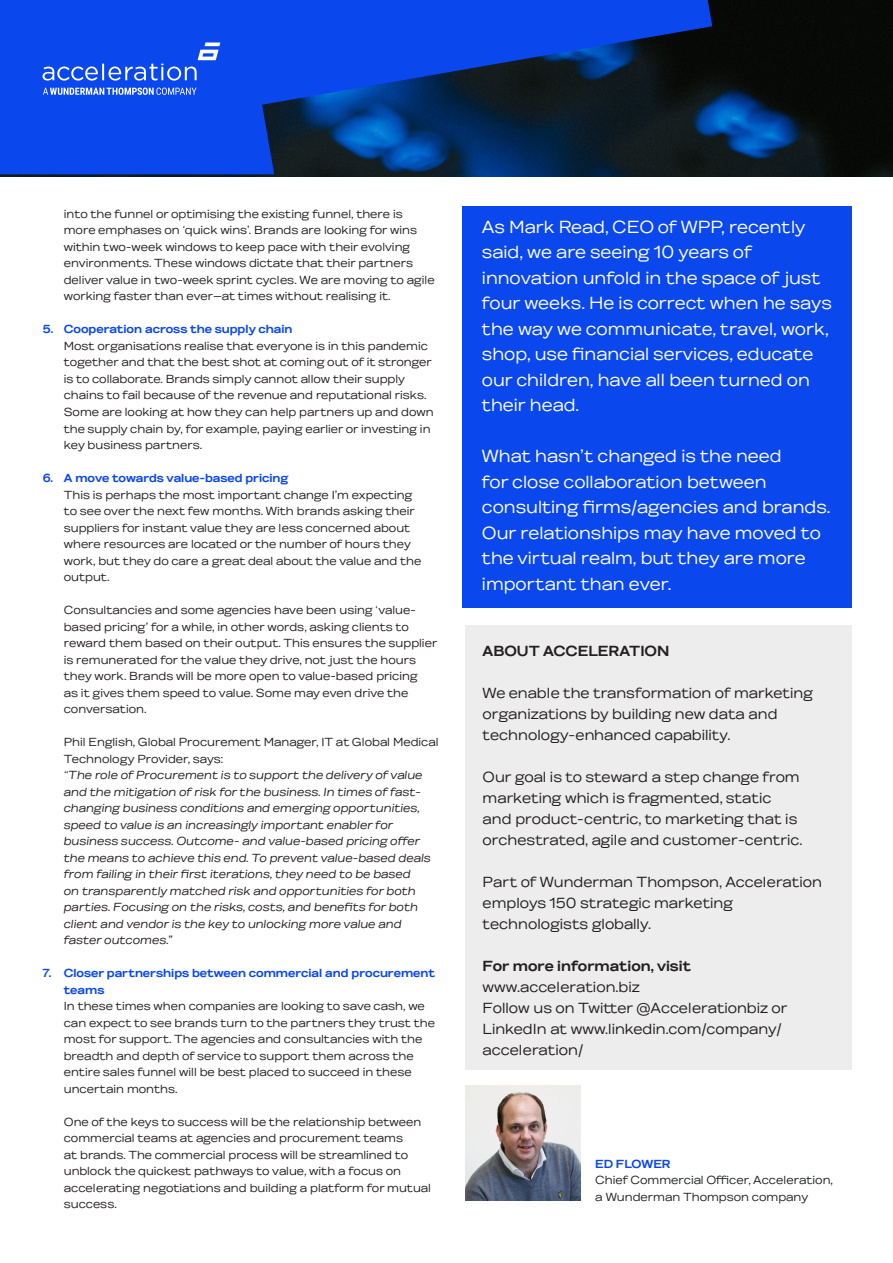
<style>
.page{position:relative;width:893px;height:1263px;background:#fff}
.page>*{position:absolute;margin:0;border:0;box-sizing:border-box;transform-origin:0 0}
.t1{font:18px/25.5px "WT Gothic";color:#fff}
.t2{font:15px/21px "WT Gothic";color:#231f20}
.t3{font:700 15px "WT Gothic";color:#231f20}
.t4{font:12px/16.5px "WT Gothic";color:#231f20}
.t5{font:italic 12px/16.5px "WT Gothic";color:#231f20}
.t6{font:700 12px/16.5px "WT Gothic";color:#0a47ed}
.t7{font:12px/16.5px "WT Gothic";color:#212422}
.s1{font-style:normal}
</style>
<div class="page">
<div style="left:463px;top:206px;width:389px;height:402px;background:#0a47ed"></div>
<div style="left:466px;top:625px;width:386px;height:444px;background:#ededed"></div>
<img style="left:0;top:0;width:893px;height:176px">
<svg style="left:0;top:0;width:712px;height:174px;background:#0939a6"></svg>
<svg style="left:43px;top:43px;width:177px;height:38px;background:#2b5fef"></svg>
<svg style="left:43px;top:88px;width:154px;height:7px"></svg>
<img style="left:465px;top:1085px;width:115px;height:115px">
<p class="t4" style="left:64px;top:206px;width:373px">into the funnel or optimising the existing funnel, there is more emphases on ‘quick wins’. Brands are looking for wins within two-week windows to keep pace with their evolving environments. These windows dictate that their partners deliver value in two-week sprint cycles. We are moving to agile working faster than ever—at times without realising it.</p>
<p class="t6" style="left:43px;top:321px;width:251px">5. Cooperation across the supply chain</p>
<p class="t4" style="left:64px;top:338px;width:371px">Most organisations realise that everyone is in this pandemic together and that the best shot at coming out of it stronger is to collaborate. Brands simply cannot allow their supply chains to fail because of the revenue and reputational risks.<br>Some are looking at how they can help partners up and down the supply chain by, for example, paying earlier or investing in key business partners.</p>
<p class="t6" style="left:43px;top:470px;width:247px">6. A move towards value-based pricing</p>
<p class="t4" style="left:64px;top:486px;width:359px">This is perhaps the most important change I’m expecting to see over the next few months. With brands asking their suppliers for instant value they are less concerned about where resources are located or the number of hours they work, but they do care a great deal about the value and the output.</p>
<p class="t4" style="left:64px;top:602px;width:375px">Consultancies and some agencies have been using ‘value&shy;based pricing’ for a while, in other words, asking clients to reward them based on their output. This ensures the supplier is remunerated for the value they drive, not just the hours they work. Brands will be more open to value-based pricing<br>as it gives them speed to value. Some may even drive the conversation.</p>
<p class="t5" style="left:64px;top:734px;width:376px"><span class="s1">Phil English, Global Procurement Manager, IT at Global Medical Technology Provider, says:<br></span>“The role of Procurement is to support the delivery of value and the mitigation of risk for the business. In times of fast&shy;changing business conditions and emerging opportunities, speed to value is an increasingly important enabler for business success. Outcome- and value-based pricing offer the means to achieve this end. To prevent value-based deals from failing in their first iterations, they need to be based<br>on transparently matched risk and opportunities for both parties. Focusing on the risks, costs, and benefits for both client and vendor is the key to unlocking more value and faster outcomes.”</p>
<p class="t6" style="left:64px;top:965px;width:373px;text-indent:-21px">7. Closer partnerships between commercial and procurement teams</p>
<p class="t4" style="left:64px;top:998px;width:373px">In these times when companies are looking to save cash, we can expect to see brands turn to the partners they trust the most for support. The agencies and consultancies with the breadth and depth of service to support them across the entire sales funnel will be best placed to succeed in these uncertain months.</p>
<p class="t4" style="left:64px;top:1113px;width:369px">One of the keys to success will be the relationship between commercial teams at agencies and procurement teams<br>at brands. The commercial process will be streamlined to unblock the quickest pathways to value, with a focus on accelerating negotiations and building a platform for mutual success.</p>
<p class="t1" style="left:482px;top:214px;width:351px">As Mark Read, CEO of WPP, recently said, we are seeing 10 years of innovation unfold in the space of just four weeks. He is correct when he says the way we communicate, travel, work, shop, use financial services, educate our children, have all been turned on their head.</p>
<p class="t1" style="left:482px;top:444px;width:350px">What hasn’t changed is the need<br>for close collaboration between consulting firms/agencies and brands.<br>Our relationships may have moved to the virtual realm, but they are more important than ever.</p>
<p class="t3" style="left:483px;top:642px;width:188px">ABOUT ACCELERATION</p>
<p class="t2" style="left:483px;top:682px;width:332px">We enable the transformation of marketing organizations by building new data and technology-enhanced capability.</p>
<p class="t2" style="left:483px;top:766px;width:321px">Our goal is to steward a step change from marketing which is fragmented, static and product-centric, to marketing that is orchestrated, agile and customer-centric.</p>
<p class="t2" style="left:483px;top:871px;width:341px">Part of Wunderman Thompson, Acceleration employs 150 strategic marketing technologists globally.</p>
<p class="t3" style="left:483px;top:957px;width:210px">For more information, visit</p>
<p class="t2" style="left:483px;top:976px;width:159px">www.acceleration.biz</p>
<p class="t2" style="left:483px;top:997px;width:306px">Follow us on Twitter @Accelerationbiz or<br>LinkedIn at www.linkedin.com/company/ acceleration/</p>
<p class="t6" style="left:595px;top:1155px;width:77px">ED FLOWER</p>
<p class="t7" style="left:595px;top:1172px;width:239px">Chief Commercial Officer, Acceleration, a Wunderman Thompson company</p>
</div>
